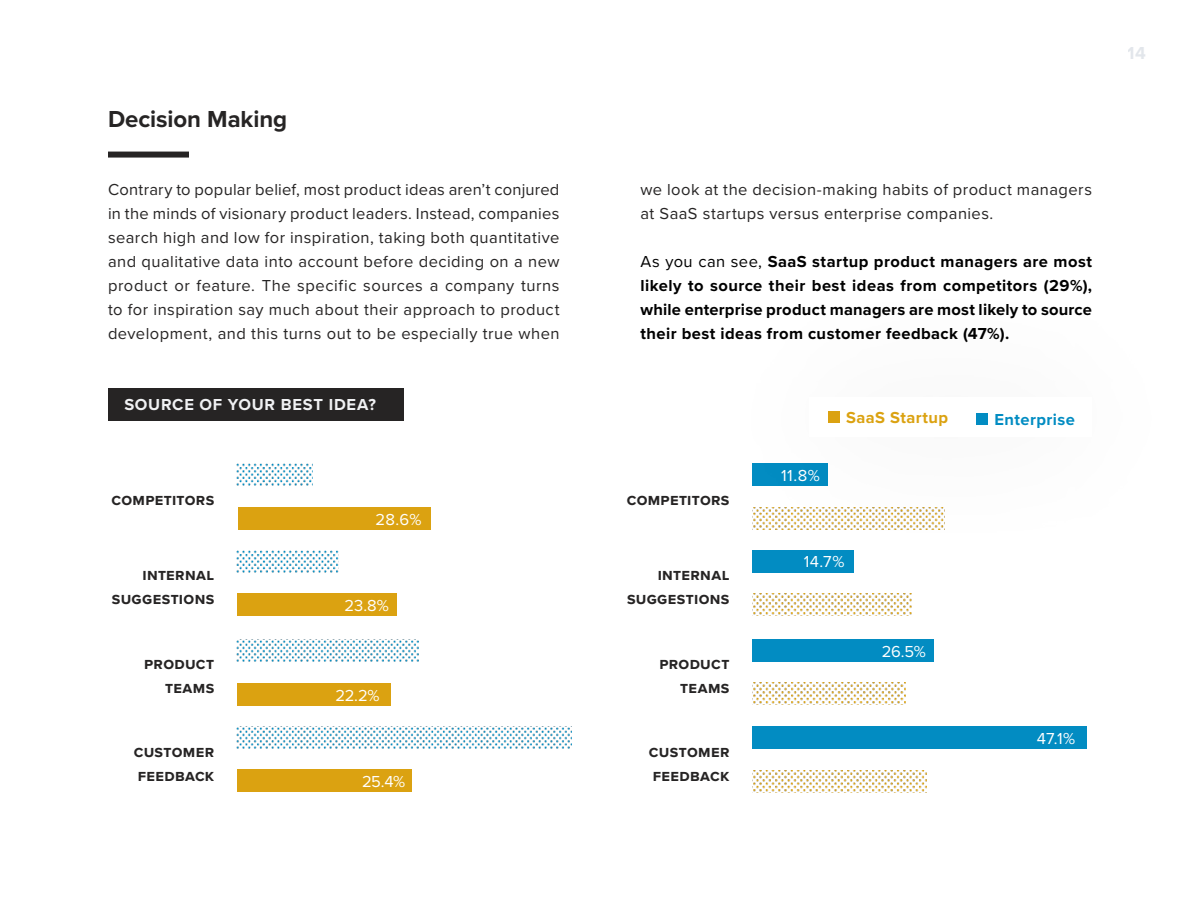
<style>
.page{position:relative;width:1200px;height:900px;background:#fff}
.page>*{position:absolute;margin:0;border:0;box-sizing:border-box;transform-origin:0 0}
.t1{font:700 24px "Proxima Nova";color:#262424}
.t2{font:700 18px "Proxima Nova";color:#cbd2db}
.t3{font:16.5px/24px "Proxima Nova";letter-spacing:.03em;color:#262424;text-align:justify}
.t4{font:700 16.5px/24px "Proxima Nova";letter-spacing:.025em;color:#000;text-align:justify}
.t5{font:700 16.5px/24px "Proxima Nova";letter-spacing:.02em;color:#262424;text-align:right}
.t6{font:16.5px "Proxima Nova";color:#fff}
.t7{font:700 16.5px "Proxima Nova";letter-spacing:.045em;color:#f0f1f3}
.t8{font:700 16.5px "Proxima Nova";color:#dba211}
.t9{font:700 16.5px "Proxima Nova";color:#028cc2}
.s1{font-weight:400}
</style>
<div class="page">
<img style="left:237px;top:727px;width:335px;height:22px">
<img style="left:753px;top:770px;width:174px;height:23px">
<img style="left:753px;top:682px;width:153px;height:22px">
<img style="left:753px;top:594px;width:159px;height:22px">
<img style="left:237px;top:464px;width:75px;height:22px">
<img style="left:237px;top:550px;width:101px;height:22px">
<img style="left:237px;top:640px;width:182px;height:22px">
<div style="left:108px;top:152px;width:81px;height:6px;background:#262424"></div>
<div style="left:108px;top:388px;width:295px;height:33px;background:#262424"></div>
<div style="left:752px;top:550px;width:101px;height:23px;background:#028cc2"></div>
<div style="left:752px;top:640px;width:182px;height:22px;background:#028cc2"></div>
<div style="left:752px;top:726px;width:335px;height:23px;background:#028cc2"></div>
<div style="left:238px;top:507px;width:193px;height:22px;background:#dba211"></div>
<div style="left:238px;top:594px;width:159px;height:22px;background:#dba211"></div>
<div style="left:238px;top:683px;width:153px;height:22px;background:#dba211"></div>
<div style="left:238px;top:770px;width:174px;height:22px;background:#dba211"></div>
<div style="left:688px;top:268px;width:512px;height:298px;background:#fff"></div>
<div style="left:828px;top:411px;width:11px;height:11px;background:#dba211"></div>
<div style="left:976px;top:414px;width:12px;height:11px;background:#028cc2"></div>
<h1 class="t1" style="left:108px;top:101px;width:181px">Decision Making</h1>
<p class="t3" style="left:108px;top:177px;width:453px">Contrary to popular belief, most product ideas aren’t conjured in the minds of visionary product leaders. Instead, companies search high and low for inspiration, taking both quantitative and qualitative data into account before deciding on a new product or feature. The specific sources a company turns to for inspiration say much about their approach to product development, and this turns out to be especially true when</p>
<p class="t3" style="left:640px;top:177px;width:453px">we look at the decision-making habits of product managers at SaaS startups versus enterprise companies.</p>
<p class="t4" style="left:640px;top:249px;width:453px"><span class="s1">As you can see,</span> SaaS startup product managers are most likely to source their best ideas from competitors (29%), while enterprise product managers are most likely to source their best ideas from customer feedback (47%).</p>
<p class="t7" style="left:124px;top:392px;width:253px">SOURCE OF YOUR BEST IDEA?</p>
<p class="t5" style="left:112px;top:488px;width:104px">competitors</p>
<p class="t5" style="left:627px;top:488px;width:104px">competitors</p>
<p class="t6" style="left:376px;top:507px;width:48px">28.6%</p>
<p class="t5" style="left:112px;top:562px;width:104px">internal suggestions</p>
<p class="t5" style="left:627px;top:562px;width:104px">internal suggestions</p>
<p class="t6" style="left:345px;top:593px;width:46px">23.8%</p>
<p class="t5" style="left:144px;top:652px;width:72px">product teams</p>
<p class="t5" style="left:659px;top:652px;width:72px">product teams</p>
<p class="t6" style="left:335px;top:683px;width:46px">22.2%</p>
<p class="t5" style="left:134px;top:739px;width:82px;text-align:left">customer feedback</p>
<p class="t5" style="left:649px;top:739px;width:82px;text-align:left">customer feedback</p>
<p class="t6" style="left:362px;top:769px;width:45px">25.4%</p>
<p class="t6" style="left:781px;top:463px;width:40px">11.8%</p>
<p class="t8" style="left:846px;top:405px;width:104px">SaaS Startup</p>
<p class="t9" style="left:994px;top:407px;width:82px">Enterprise</p>
<p class="t6" style="left:804px;top:549px;width:42px">14.7%</p>
<p class="t6" style="left:882px;top:639px;width:46px">26.5%</p>
<p class="t6" style="left:1037px;top:726px;width:40px">47.1%</p>
<p class="t2" style="left:1128px;top:40px;width:20px">14</p>
</div>
